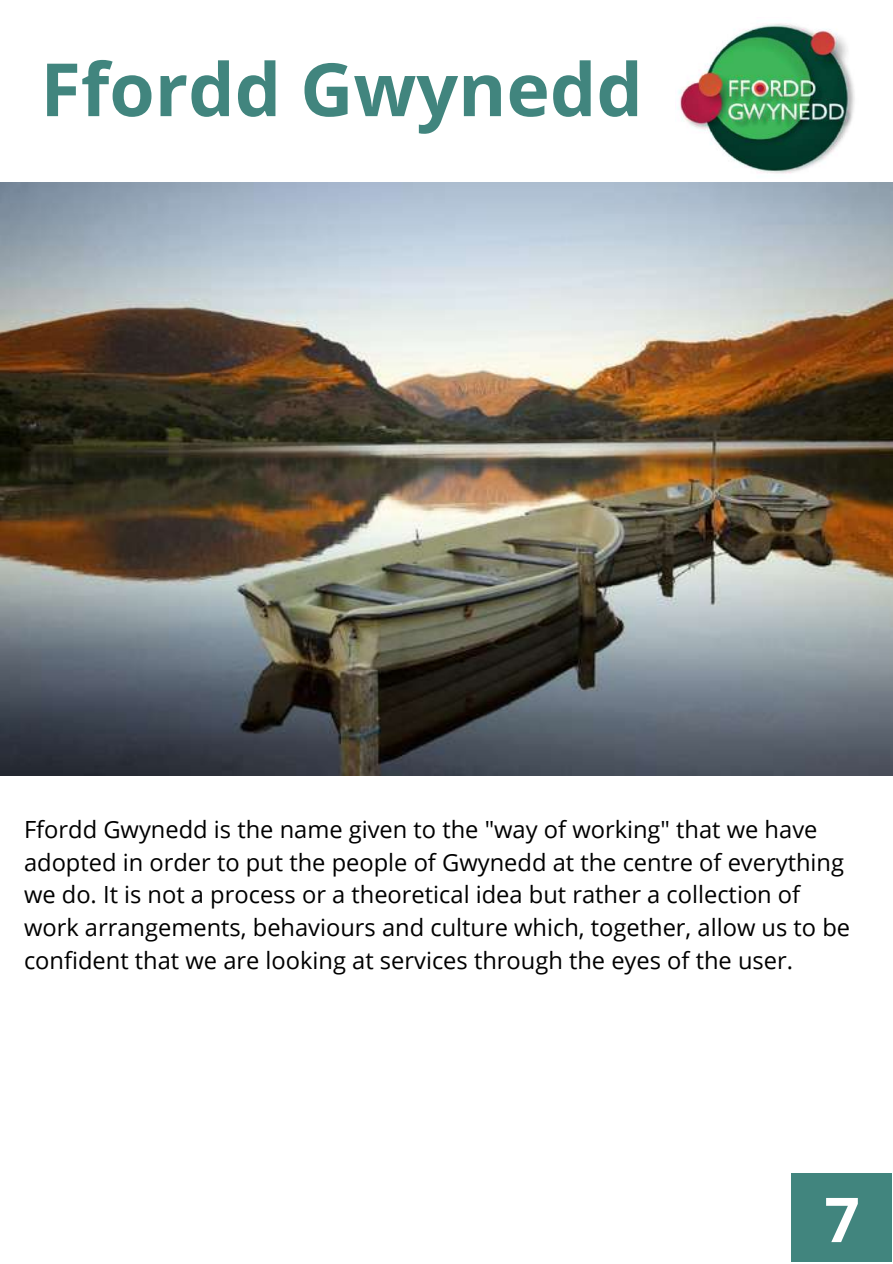
<style>
.page{position:relative;width:893px;height:1264px;background:#fff}
.page>*{position:absolute;margin:0;border:0;box-sizing:border-box;transform-origin:0 0}
.t1{font:700 73.5px "Open Sans";color:#41857e}
.t2{font:700 61.95px "Open Sans";color:#fff}
.t3{font:23.7px/32.5px "Open Sans";color:#000}
</style>
<div class="page">
<div style="left:791px;top:1173px;width:101px;height:89px;background:#41857e"></div>
<img style="left:677px;top:23px;width:178px;height:151px">
<img style="left:0;top:182px;width:892px;height:593px">
<h1 class="t1" style="left:40px;top:38px;width:603px">Ffordd Gwynedd</h1>
<p class="t3" style="left:24px;top:812px;width:827px">Ffordd Gwynedd is the name given to the "way of working" that we have adopted in order to put the people of Gwynedd at the centre of everything we do. It is not a process or a theoretical idea but rather a collection of work arrangements, behaviours and culture which, together, allow us to be confident that we are looking at services through the eyes of the user.</p>
<h2 class="t2" style="left:824px;top:1175px;width:37px">7</h2>
</div>
